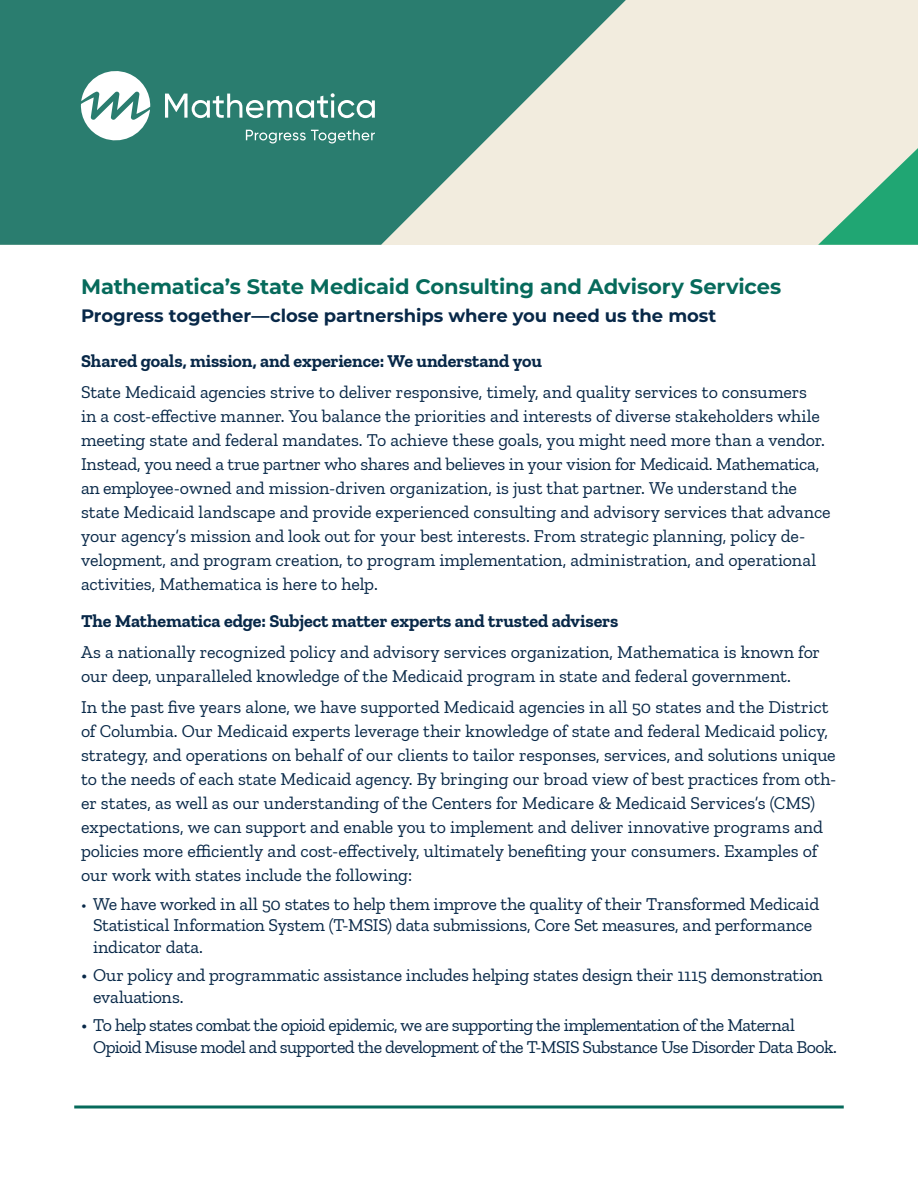
<style>
.page{position:relative;width:918px;height:1188px;background:#fff}
.page>*{position:absolute;margin:0;border:0;box-sizing:border-box;transform-origin:0 0}
.Title_1{font:700 21px "Montserrat";letter-spacing:-.005em;color:#066a5b}
.Intro_txt{font:18px/24px "Zilla Slab";letter-spacing:-.005em;color:#082848}
.Intro_txt-2{font:18px/21.6px "Zilla Slab";letter-spacing:-.035em;color:#082848}
.Intro_txt-3{font:700 18px "Zilla Slab";letter-spacing:-.005em;color:#082848}
.t1{font:700 18px "Montserrat";letter-spacing:-.005em;color:#082848}
.s1{font-size:15.75px}
</style>
<div class="page">
<div style="left:0;top:0;width:918px;height:245px;background:#f2ecde"></div>
<svg style="left:0;top:0;width:626px;height:245px;fill:#2a7d6f"></svg>
<svg style="left:818px;top:148px;width:100px;height:97px"></svg>
<svg style="left:80px;top:66px;width:71px;height:79px;background:#9cc2bc"></svg>
<svg style="left:165px;top:93px;width:210px;height:25px;background:#6ba49b"></svg>
<svg style="left:246px;top:130px;width:129px;height:14px;background:#5a9a8f"></svg>
<hr style="left:74px;top:1106px;width:770px;height:2px;background:#066a5b">
<p class="Title_1" style="left:81px;top:271px;width:702px">Mathematica’s State Medicaid Consulting and Advisory Services</p>
<p class="t1" style="left:81px;top:303px;width:637px">Progress together—close partnerships where you need us the most</p>
<p class="Intro_txt-3" style="left:81px;top:351px;width:463px">Shared goals, mission, and experience: We understand you</p>
<p class="Intro_txt" style="left:81px;top:380px;width:751px">State Medicaid agencies strive to deliver responsive, timely, and quality services to consumers<br>in a cost-effective manner. You balance the priorities and interests of diverse stakeholders while meeting state and federal mandates. To achieve these goals, you might need more than a vendor.<br>Instead, you need a true partner who shares and believes in your vision for Medicaid. Mathematica, an employee-owned and mission-driven organization, is just that partner. We understand the state Medicaid landscape and provide experienced consulting and advisory services that advance your agency’s mission and look out for your best interests. From strategic planning, policy de&shy;velopment, and program creation, to program implementation, administration, and operational activities, Mathematica is here to help.</p>
<p class="Intro_txt-3" style="left:81px;top:611px;width:539px">The Mathematica edge: Subject matter experts and trusted advisers</p>
<p class="Intro_txt" style="left:81px;top:640px;width:741px">As a nationally recognized policy and advisory services organization, Mathematica is known for our deep, unparalleled knowledge of the Medicaid program in state and federal government.</p>
<p class="Intro_txt" style="left:81px;top:695px;width:757px">In the past five years alone, we have supported Medicaid agencies in all 50 states and the District of Columbia. Our Medicaid experts leverage their knowledge of state and federal Medicaid policy, strategy, and operations on behalf of our clients to tailor responses, services, and solutions unique to the needs of each state Medicaid agency. By bringing our broad view of best practices from oth&shy;er states, as well as our understanding of the Centers for Medicare &amp; Medicaid Services’s (CMS) expectations, we can support and enable you to implement and deliver innovative programs and policies more efficiently and cost-effectively, ultimately benefiting your consumers. Examples of our work with states include the following:</p>
<p class="Intro_txt" style="left:93px;top:893px;width:728px;line-height:21.6px;text-indent:-12px"><span class="s1">•</span> We have worked in all 50 states to help them improve the quality of their Transformed Medicaid<br>Statistical Information System (T-MSIS) data submissions, Core Set measures, and performance indicator data.</p>
<p class="Intro_txt" style="left:93px;top:965px;width:731px;line-height:21.6px;text-indent:-12px">• Our policy and programmatic assistance includes helping states design their 1115 demonstration evaluations.</p>
<p class="Intro_txt-2" style="left:93px;top:1015px;width:745px;text-indent:-12px">• To help states combat the opioid epidemic, we are supporting the implementation of the Maternal<br>Opioid Misuse model and supported the development of the T-MSIS Substance Use Disorder Data Book.</p>
</div>
